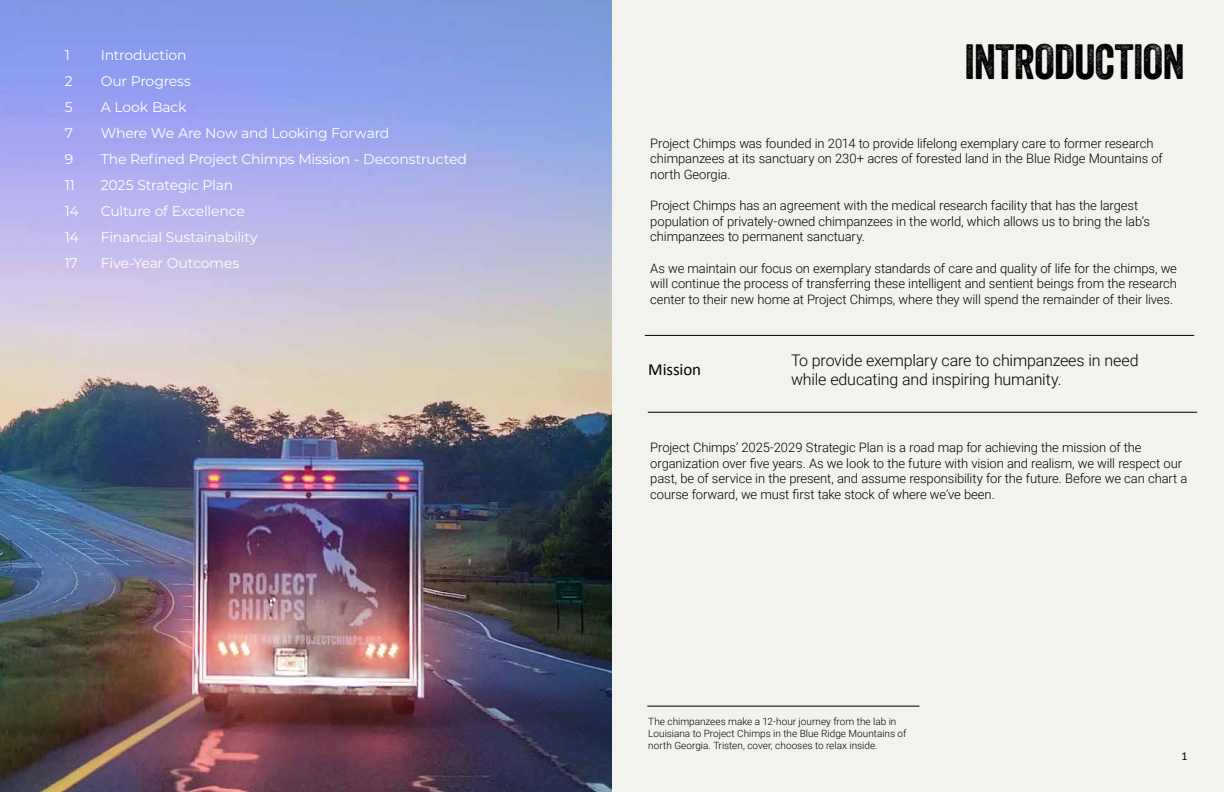
<style>
.page{position:relative;width:1224px;height:792px;background:#fff}
.page>*{position:absolute;margin:0;border:0;box-sizing:border-box;transform-origin:0 0}
.t1{font:48px "Veneer";letter-spacing:-.015em;color:#000}
.t2{font:17px "Calibri";letter-spacing:-.005em;color:#000}
.t3{font:300 16px/19.2px "Roboto";letter-spacing:-.01em;color:#000}
.t4{font:14px "Montserrat";letter-spacing:-.015em;color:#fff}
.t5{font:300 13px/15.6px "Roboto";letter-spacing:-.01em;color:#000}
.t6{font:12px "Calibri";color:#000}
.t7{font:300 10px/12px "Roboto";color:#000}
</style>
<div class="page">
<div style="left:612px;top:0;width:612px;height:792px;background:#f2f3ef"></div>
<hr style="left:645px;top:335px;width:549px;height:1px;background:#000">
<hr style="left:648px;top:412px;width:549px;height:1px;background:#000">
<hr style="left:647px;top:706px;width:273px;height:1px;background:#000">
<img style="left:0;top:0;width:612px;height:792px">
<p class="t4" style="left:65px;top:50px;width:7px">1</p>
<p class="t4" style="left:101px;top:50px;width:87px">Introduction</p>
<p class="t4" style="left:65px;top:76px;width:9px">2</p>
<p class="t4" style="left:101px;top:76px;width:92px">Our Progress</p>
<p class="t4" style="left:65px;top:102px;width:9px">5</p>
<p class="t4" style="left:101px;top:102px;width:87px">A Look Back</p>
<p class="t4" style="left:65px;top:128px;width:10px">7</p>
<p class="t4" style="left:101px;top:128px;width:290px">Where We Are Now and Looking Forward</p>
<p class="t4" style="left:65px;top:154px;width:10px">9</p>
<p class="t4" style="left:101px;top:154px;width:368px">The Refined Project Chimps Mission - Deconstructed</p>
<p class="t4" style="left:65px;top:180px;width:11px">11</p>
<p class="t4" style="left:101px;top:180px;width:134px">2025 Strategic Plan</p>
<p class="t4" style="left:65px;top:206px;width:15px">14</p>
<p class="t4" style="left:101px;top:206px;width:146px">Culture of Excellence</p>
<p class="t4" style="left:65px;top:232px;width:15px">14</p>
<p class="t4" style="left:101px;top:232px;width:159px">Financial Sustainability</p>
<p class="t4" style="left:65px;top:258px;width:15px">17</p>
<p class="t4" style="left:101px;top:258px;width:140px">Five-Year Outcomes</p>
<h1 class="t1" style="left:964px;top:44px;width:222px">INTRODUCTION</h1>
<p class="t5" style="left:650px;top:136px;width:514px">Project Chimps was founded in 2014 to provide lifelong exemplary care to former research chimpanzees at its sanctuary on 230+ acres of forested land in the Blue Ridge Mountains of north Georgia.</p>
<p class="t5" style="left:650px;top:198px;width:501px">Project Chimps has an agreement with the medical research facility that has the largest population of privately-owned chimpanzees in the world, which allows us to bring the lab’s chimpanzees to permanent sanctuary.</p>
<p class="t5" style="left:650px;top:261px;width:528px;text-align:justify">As we maintain our focus on exemplary standards of care and quality of life for the chimps, we will continue the process of transferring these intelligent and sentient beings from the research center to their new home at Project Chimps, where they will spend the remainder of their lives.</p>
<h2 class="t2" style="left:648px;top:363px;width:54px">Mission</h2>
<p class="t3" style="left:791px;top:352px;width:349px">To provide exemplary care to chimpanzees in need while educating and inspiring humanity.</p>
<p class="t5" style="left:650px;top:440px;width:539px">Project Chimps’ 2025-2029 Strategic Plan is a road map for achieving the mission of the organization over five years. As we look to the future with vision and realism, we will respect our past, be of service in the present, and assume responsibility for the future. Before we can chart a course forward, we must first take stock of where we’ve been.</p>
<p class="t7" style="left:648px;top:715px;width:259px">The chimpanzees make a 12-hour journey from the lab in<br>Louisiana to Project Chimps in the Blue Ridge Mountains of north Georgia. Tristen, cover, chooses to relax inside.</p>
<p class="t6" style="left:1181px;top:752px;width:8px">1</p>
</div>
